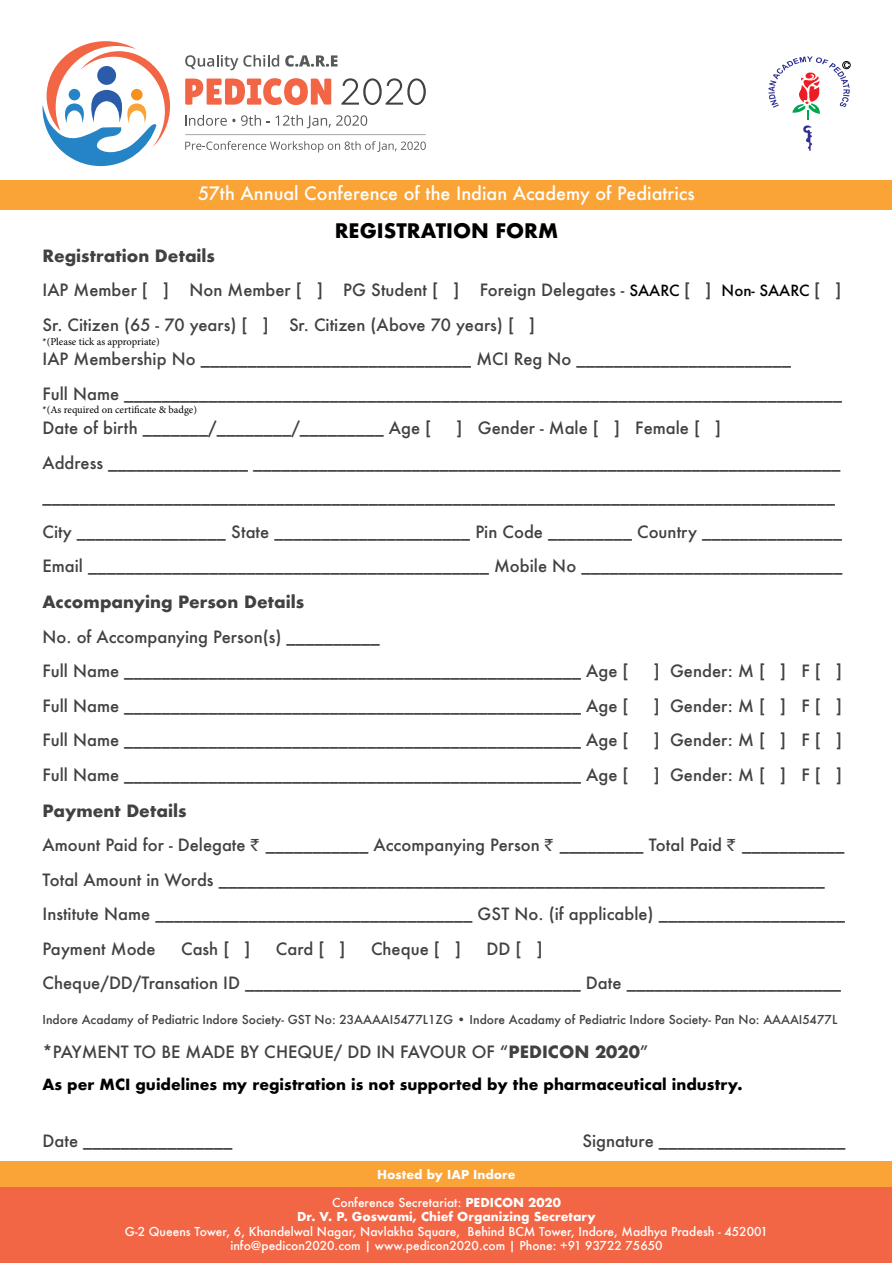
<style>
.page{position:relative;width:893px;height:1263px;background:#fff}
.page>*{position:absolute;margin:0;border:0;box-sizing:border-box;transform-origin:0 0}
.t1{font:700 19.5px "Futura";color:#000}
.t2{font:500 18px "Futura";color:#fff}
.t3{font:500 16.5px/34.5px "Futura";color:#414042}
.t4{font:700 16.5px "Futura";color:#414042}
.t5{font:700 15px "Futura";color:#000}
.t6{font:500 12px/14.4px "Futura";color:#fff;text-align:center}
.t7{font:500 12px "Futura";color:#414042}
.t8{font:700 12px/14.4px "Futura";color:#fff;text-align:center}
.t9{font:10.5px "Minion Pro";color:#000}
.s1{font-weight:700}
.s2{font-size:15px;color:#000}
.s3{font-family:"Indian Rupee";font-weight:400}
.s4{font-weight:500}
</style>
<div class="page">
<div style="left:1px;top:1187px;width:891px;height:76px;background:#f26646"></div>
<div style="left:1px;top:180px;width:891px;height:30px;background:#faa336"></div>
<svg style="left:768px;top:56px;width:82px;height:95px"></svg>
<div style="left:1px;top:1161px;width:891px;height:26px;background:#faa336"></div>
<svg style="left:43px;top:41px;width:127px;height:125px"></svg>
<svg style="left:185px;top:78px;width:146px;height:27px"></svg>
<svg style="left:341px;top:78px;width:85px;height:27px"></svg>
<hr style="left:185px;top:134px;width:241px;height:1px;background:#a7a9ac">
<svg style="left:185px;top:55px;width:94px;height:15px"></svg>
<svg style="left:285px;top:55px;width:52px;height:12px"></svg>
<svg style="left:185px;top:115px;width:50px;height:11px"></svg>
<svg style="left:241px;top:115px;width:126px;height:13px"></svg>
<svg style="left:185px;top:141px;width:241px;height:12px"></svg>
<p class="t2" style="left:198px;top:181px;width:498px">57th Annual Conference of the Indian Academy of Pediatrics</p>
<p class="t1" style="left:335px;top:216px;width:225px">REGISTRATION FORM</p>
<p class="t3" style="left:43px;top:238px;width:801px"><span class="s1">Registration Details<br></span>IAP Member [ ] Non Member [ ] PG Student [ ] Foreign Delegates - <span class="s2">SAARC</span> [ ] <span class="s2">Non- SAARC</span> [ ] Sr. Citizen (65 - 70 years) [ ] Sr. Citizen (Above 70 years) [ ]<br>IAP Membership No _____________________________ MCI Reg No _______________________<br>Full Name _____________________________________________________________________________ Date of birth _______/________/_________ Age [</p>
<p class="t9" style="left:43px;top:335px;width:119px">*(Please tick as appropriate)</p>
<p class="t9" style="left:43px;top:402px;width:156px">*(As required on certificate &amp; badge)</p>
<p class="t3" style="left:43px;top:411px;width:802px;text-indent:414px">] Gender - Male [ ] Female [ ]<br>Address _______________ _______________________________________________________________ _____________________________________________________________________________________ City ________________ State _____________________ Pin Code _________ Country _______________ Email ___________________________________________ Mobile No ____________________________</p>
<p class="t4" style="left:43px;top:590px;width:263px">Accompanying Person Details</p>
<p class="t3" style="left:43px;top:619px;width:587px">No. of Accompanying Person(s) __________<br>Full Name _________________________________________________ Age [</p>
<p class="t3" style="left:654px;top:654px;width:189px">] Gender: M [ ] F [ ]</p>
<p class="t3" style="left:43px;top:688px;width:587px">Full Name _________________________________________________ Age [</p>
<p class="t3" style="left:654px;top:688px;width:189px">] Gender: M [ ] F [ ]</p>
<p class="t3" style="left:43px;top:723px;width:587px">Full Name _________________________________________________ Age [</p>
<p class="t3" style="left:654px;top:723px;width:189px">] Gender: M [ ] F [ ]</p>
<p class="t3" style="left:43px;top:757px;width:587px">Full Name _________________________________________________ Age [</p>
<p class="t3" style="left:654px;top:757px;width:189px">] Gender: M [ ] F [ ]</p>
<p class="t3" style="left:43px;top:793px;width:804px"><span class="s1">Payment Details<br></span>Amount Paid for - Delegate <span class="s3">₹</span>___________ Accompanying Person <span class="s3">₹</span>_________ Total Paid <span class="s3">₹</span>___________ Total Amount in Words _________________________________________________________________ Institute Name __________________________________ GST No. (if applicable) ____________________ Payment Mode</p>
<p class="t3" style="left:43px;top:931px;width:800px;text-indent:444px">DD [ ]<br>Cheque/DD/Transation ID ____________________________________ Date _______________________</p>
<p class="t7" style="left:43px;top:1011px;width:796px">Indore Acadamy of Pediatric Indore Society- GST No: 23AAAAI5477L1ZG • Indore Acadamy of Pediatric Indore Society- Pan No: AAAAI5477L</p>
<p class="t3" style="left:43px;top:1035px;width:607px">*PAYMENT TO BE MADE BY CHEQUE/ DD IN FAVOUR OF “<span class="s1">PEDICON 2020</span>”</p>
<p class="t3" style="left:181px;top:931px;width:71px">Cash [ ]</p>
<p class="t3" style="left:276px;top:931px;width:71px">Card [ ]</p>
<p class="t3" style="left:371px;top:931px;width:92px">Cheque [ ]</p>
<p class="t5" style="left:43px;top:1074px;width:701px">As per MCI guidelines my registration is not supported by the pharmaceutical industry.</p>
<p class="t3" style="left:43px;top:1123px;width:191px">Date ________________</p>
<p class="t3" style="left:583px;top:1123px;width:264px">Signature ____________________</p>
<p class="t8" style="left:377px;top:1167px;width:140px">Hosted by IAP Indore</p>
<p class="t8" style="left:297px;top:1195px;width:300px"><span class="s4">Conference Secretariat:</span> PEDICON 2020<br>Dr. V. P. Goswami, Chief Organizing Secretary</p>
<p class="t6" style="left:125px;top:1224px;width:644px">G-2 Queens Tower, 6, Khandelwal Nagar, Navlakha Square, Behind BCM Tower, Indore, Madhya Pradesh - 452001 info@pedicon2020.com | www.pedicon2020.com | Phone: +91 93722 75650</p>
</div>
